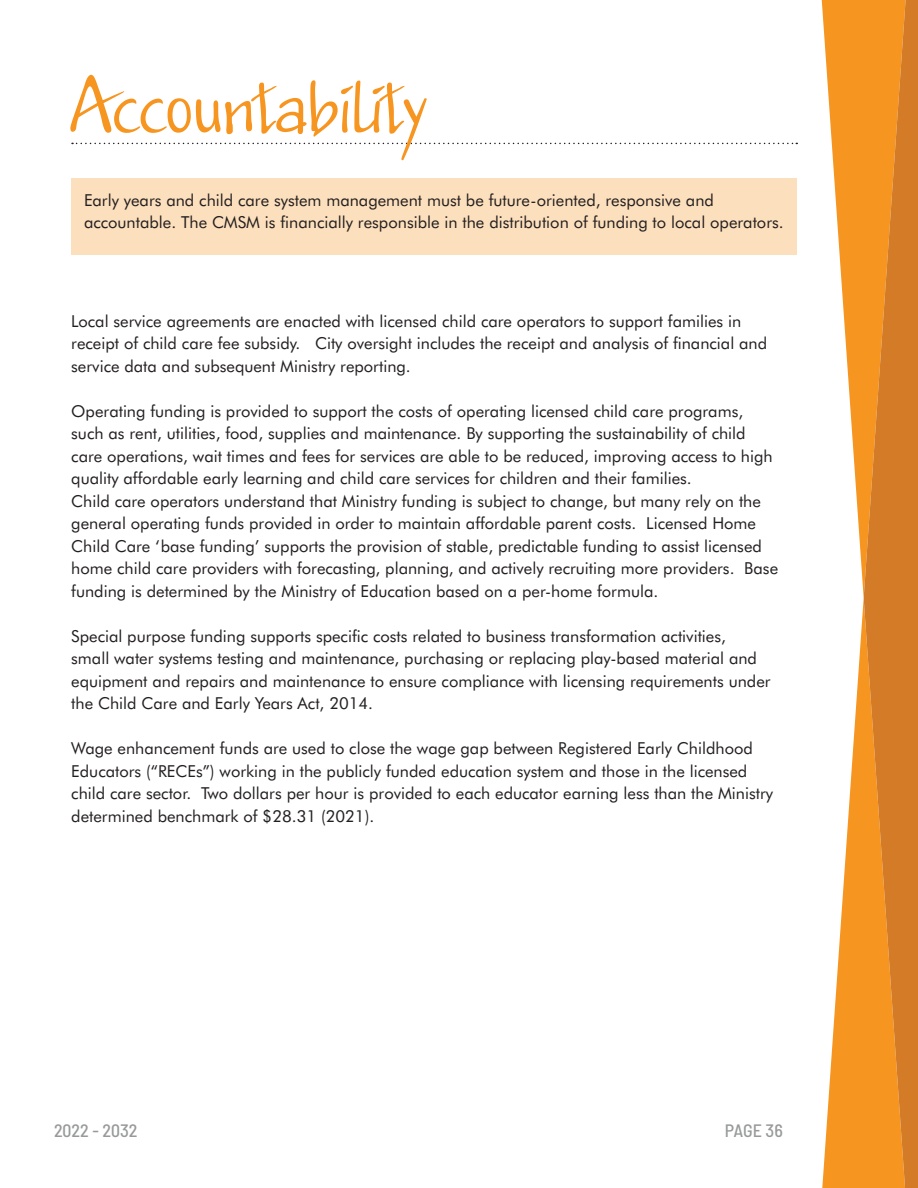
<style>
.page{position:relative;width:918px;height:1188px;background:#fff}
.page>*{position:absolute;margin:0;border:0;box-sizing:border-box;transform-origin:0 0}
.t1{font:300 66.6px "Jakob";color:#f79521}
.t2{font:500 semi-condensed 18px "Barlow";color:#989999}
.t3{font:16.5px/22.5px "Futura BT";color:#231f20}
</style>
<div class="page">
<div style="left:71px;top:178px;width:726px;height:77px;background:#fcdfbc"></div>
<svg style="left:72px;top:143px;width:725px;height:1px"></svg>
<svg style="left:822px;top:0;width:42px;height:598px"></svg>
<svg style="left:822px;top:598px;width:42px;height:590px"></svg>
<svg style="left:864px;top:0;width:54px;height:1188px;background:#e18525"></svg>
<p class="t1" style="left:70px;top:56px;width:358px">Accountability</p>
<p class="t3" style="left:84px;top:188px;width:701px">Early years and child care system management must be future-oriented, responsive and accountable. The CMSM is financially responsible in the distribution of funding to local operators.</p>
<p class="t3" style="left:71px;top:309px;width:697px">Local service agreements are enacted with licensed child care operators to support families in receipt of child care fee subsidy. City oversight includes the receipt and analysis of financial and service data and subsequent Ministry reporting.</p>
<p class="t3" style="left:71px;top:399px;width:708px">Operating funding is provided to support the costs of operating licensed child care programs, such as rent, utilities, food, supplies and maintenance. By supporting the sustainability of child care operations, wait times and fees for services are able to be reduced, improving access to high quality affordable early learning and child care services for children and their families.<br>Child care operators understand that Ministry funding is subject to change, but many rely on the general operating funds provided in order to maintain affordable parent costs. Licensed Home Child Care ‘base funding’ supports the provision of stable, predictable funding to assist licensed home child care providers with forecasting, planning, and actively recruiting more providers. Base funding is determined by the Ministry of Education based on a per-home formula.</p>
<p class="t3" style="left:71px;top:624px;width:701px">Special purpose funding supports specific costs related to business transformation activities,<br>small water systems testing and maintenance, purchasing or replacing play-based material and equipment and repairs and maintenance to ensure compliance with licensing requirements under the Child Care and Early Years Act, 2014.</p>
<p class="t3" style="left:71px;top:737px;width:703px">Wage enhancement funds are used to close the wage gap between Registered Early Childhood Educators (“RECEs”) working in the publicly funded education system and those in the licensed child care sector. Two dollars per hour is provided to each educator earning less than the Ministry determined benchmark of $28.31 (2021).</p>
<p class="t2" style="left:54px;top:1119px;width:85px">2022 - 2032</p>
<p class="t2" style="left:725px;top:1119px;width:60px">PAGE 36</p>
</div>
